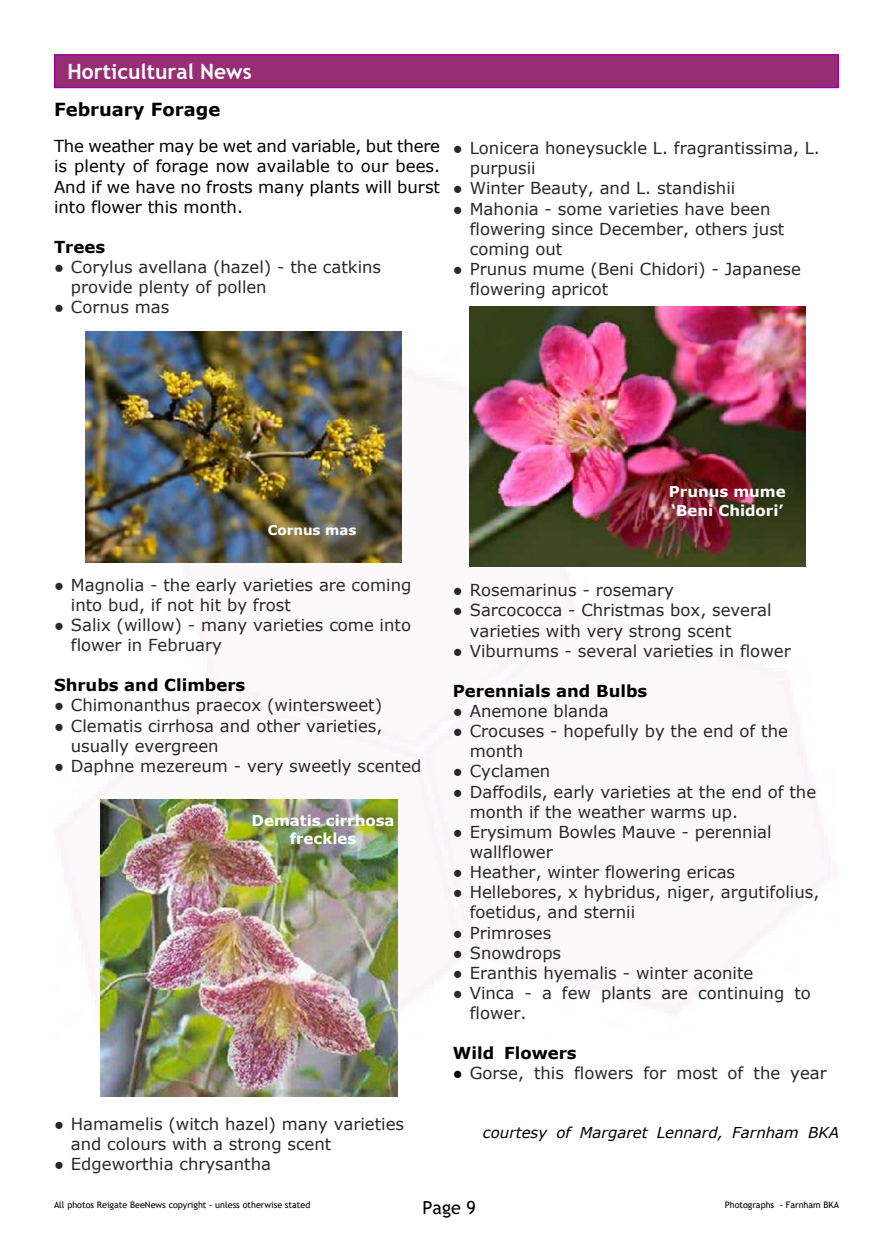
<style>
.page{position:relative;width:893px;height:1234px;background:#fff}
.page>*{position:absolute;margin:0;border:0;box-sizing:border-box;transform-origin:0 0}
.t1{font:700 21px "Trebuchet MS";color:#fff}
.t2{font:700 18px "Verdana";color:#000}
.t3{font:18px "Trebuchet MS";color:#000}
.t4{font:16.5px/20.1px "Verdana";color:#292829}
.t5{font:16.5px/20.1px "Verdana";color:#000;text-align:justify}
.t6{font:700 16.5px "Verdana";color:#000}
.t7{font:700 15px/18.3px "Verdana";color:#fff;text-align:center}
.t8{font:italic 15px "Verdana";color:#000}
.t9{font:700 13.5px "Verdana";color:#fff}
.t10{font:9px "Trebuchet MS";color:#000}
.s1{font-family:"Times New Roman"}
.s2{font-family:"Times New Roman";color:#000}
</style>
<div class="page">
<img style="left:64px;top:344px;width:767px;height:749px">
<div style="left:54px;top:54px;width:785px;height:34px;background:#972d75;border:2px solid #9f009f"></div>
<img style="left:86px;top:332px;width:316px;height:230px">
<img style="left:101px;top:799px;width:296px;height:297px">
<img style="left:469px;top:307px;width:337px;height:259px">
<p class="t1" style="left:68px;top:64px;width:186px">Horticultural News</p>
<p class="t2" style="left:54px;top:102px;width:168px">February Forage</p>
<p class="t5" style="left:54px;top:138px;width:388px">The weather may be wet and variable, but there is plenty of forage now available to our bees.<br>And if we have no frosts many plants will burst into flower this month.</p>
<p class="t6" style="left:54px;top:240px;width:53px">Trees</p>
<p class="t4" style="left:71px;top:258px;width:312px;text-indent:-17px"><span class="s1">●</span> Corylus avellana (hazel) - the catkins provide plenty of pollen</p>
<p class="t4" style="left:54px;top:298px;width:117px"><span class="s1">●</span> Cornus mas</p>
<p class="t4" style="left:470px;top:139px;width:352px;text-indent:-17px"><span class="s1">●</span> Lonicera honeysuckle L. fragrantissima, L. purpusii</p>
<p class="t4" style="left:453px;top:180px;width:284px"><span class="s1">●</span> Winter Beauty, and L. standishii</p>
<p class="t4" style="left:470px;top:200px;width:316px;text-indent:-17px"><span class="s1">●</span> Mahonia - some varieties have been flowering since December, others just coming out</p>
<p class="t4" style="left:470px;top:260px;width:333px;text-indent:-17px"><span class="s1">●</span> Prunus mume (Beni Chidori) - Japanese flowering apricot</p>
<p class="t9" style="left:268px;top:525px;width:90px">Cornus mas</p>
<p class="t4" style="left:71px;top:576px;width:342px;text-indent:-17px"><span class="s1">●</span> Magnolia - the early varieties are coming into bud, if not hit by frost</p>
<p class="t4" style="left:71px;top:616px;width:342px;text-indent:-17px"><span class="s1">●</span> Salix (willow) - many varieties come into flower in February</p>
<p class="t6" style="left:54px;top:678px;width:193px">Shrubs and Climbers</p>
<p class="t4" style="left:54px;top:696px;width:330px"><span class="s1">●</span> Chimonanthus praecox (wintersweet)</p>
<p class="t4" style="left:71px;top:716px;width:313px;text-indent:-17px"><span class="s1">●</span> Clematis cirrhosa and other varieties, usually evergreen</p>
<p class="t4" style="left:54px;top:757px;width:369px"><span class="s1">●</span> Daphne mezereum - very sweetly scented</p>
<p class="t7" style="left:252px;top:812px;width:144px">Dematis cirrhosa freckles</p>
<p class="t4" style="left:71px;top:1114px;width:335px;text-indent:-17px"><span class="s1">●</span> Hamamelis (witch hazel) many varieties and colours with a strong scent</p>
<p class="t4" style="left:54px;top:1155px;width:218px"><span class="s1">●</span> Edgeworthia chrysantha</p>
<p class="t7" style="left:669px;top:484px;width:118px;text-align:left">Prunus mume ‘Beni Chidori’</p>
<p class="t4" style="left:453px;top:581px;width:223px"><span class="s1">●</span> Rosemarinus - rosemary</p>
<p class="t4" style="left:470px;top:601px;width:303px;text-indent:-17px"><span class="s1">●</span> Sarcococca - Christmas box, several varieties with very strong scent</p>
<p class="t4" style="left:453px;top:642px;width:339px"><span class="s1">●</span> Viburnums - several varieties in flower</p>
<p class="t6" style="left:453px;top:684px;width:196px">Perennials and Bulbs</p>
<p class="t4" style="left:453px;top:702px;width:157px"><span class="s1">●</span> Anemone blanda</p>
<p class="t4" style="left:470px;top:722px;width:320px;text-indent:-17px"><span class="s1">●</span> Crocuses - hopefully by the end of the month</p>
<p class="t4" style="left:453px;top:762px;width:99px"><span class="s1">●</span> Cyclamen</p>
<p class="t4" style="left:470px;top:782px;width:348px;text-indent:-17px"><span class="s1">●</span> Daffodils, early varieties at the end of the month if the weather warms up.</p>
<p class="t4" style="left:470px;top:823px;width:303px;text-indent:-17px"><span class="s1">●</span> Erysimum Bowles Mauve - perennial wallflower</p>
<p class="t4" style="left:453px;top:863px;width:284px"><span class="s1">●</span> Heather, winter flowering ericas</p>
<p class="t4" style="left:470px;top:883px;width:351px;text-indent:-17px"><span class="s1">●</span> Hellebores, x hybridus, niger, argutifolius, foetidus, and sternii</p>
<p class="t4" style="left:453px;top:923px;width:100px"><span class="s1">●</span> Primroses</p>
<p class="t4" style="left:453px;top:943px;width:110px"><span class="s1">●</span> Snowdrops</p>
<p class="t4" style="left:453px;top:963px;width:302px"><span class="s1">●</span> Eranthis hyemalis - winter aconite</p>
<p class="t4" style="left:470px;top:984px;width:343px;text-indent:-17px"><span class="s1">●</span> Vinca - a few plants are continuing to flower.</p>
<p class="t6" style="left:453px;top:1046px;width:125px">Wild Flowers</p>
<p class="t4" style="left:453px;top:1064px;width:375px"><span class="s2">●</span> Gorse, this flowers for most of the year</p>
<p class="t8" style="left:483px;top:1126px;width:357px">courtesy of Margaret Lennard, Farnham BKA</p>
<p class="t10" style="left:54px;top:1200px;width:258px">All photos Reigate BeeNews copyright - unless otherwise stated</p>
<p class="t3" style="left:423px;top:1200px;width:55px">Page 9</p>
<p class="t10" style="left:725px;top:1201px;width:116px">Photographs - Farnham BKA</p>
</div>
